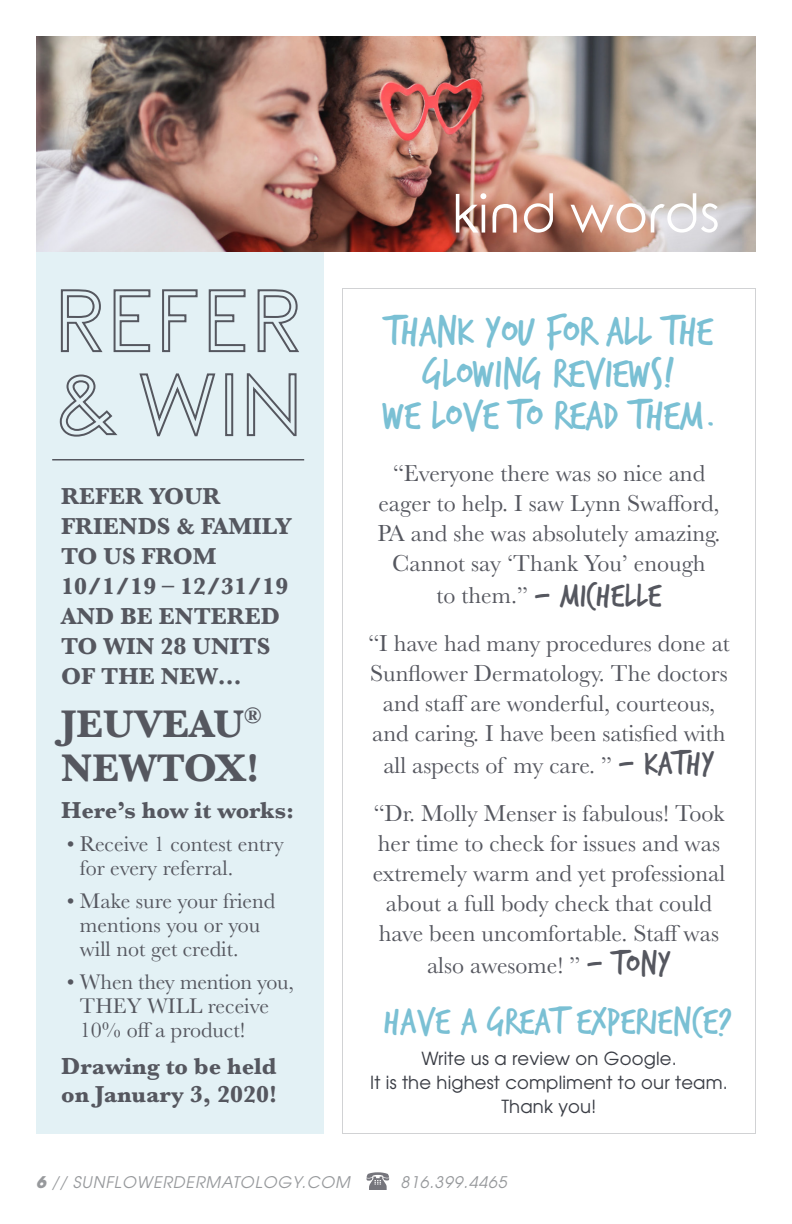
<style>
.page{position:relative;width:792px;height:1224px;background:#fff}
.page>*{position:absolute;margin:0;border:0;box-sizing:border-box;transform-origin:0 0}
.t1{font:52px "Rounded Elegance";color:#fff}
.t2{font:44px/42px "Trash Hand";color:#7ac0d4;text-align:center}
.t3{font:40px "Trash Hand";letter-spacing:.01em;color:#7ac0d4}
.t4{font:700 40px/44px "Baskerville";color:#55575f}
.t5{font:36px "Trash Hand";letter-spacing:.01em;color:#55575f}
.t6{font:24px/30.4px "Baskerville";color:#55575f;text-align:center}
.t7{font:700 24px/30px "Baskerville";color:#55575f}
.t8{font:22px/24px "Baskerville";color:#55575f}
.t9{font:18px/24px "Avant Garde";letter-spacing:.01em;color:#393c44;text-align:center}
.t10{font:italic 16px "Avant Garde";letter-spacing:.05em;color:#97999c}
.s1{font-family:"Baskerville";font-size:24px}
.s2{font-family:"Trash Hand";font-size:36px}
.s3{font-weight:700}
</style>
<div class="page">
<div style="left:36px;top:203px;width:288px;height:931px;background:#e3f1f5"></div>
<svg style="left:60px;top:289px;width:43px;height:64px"></svg>
<svg style="left:113px;top:289px;width:38px;height:64px"></svg>
<svg style="left:162px;top:289px;width:36px;height:64px"></svg>
<svg style="left:208px;top:289px;width:38px;height:64px"></svg>
<svg style="left:257px;top:289px;width:42px;height:64px"></svg>
<svg style="left:59px;top:374px;width:59px;height:63px"></svg>
<svg style="left:139px;top:373px;width:77px;height:64px"></svg>
<div style="left:225px;top:373px;width:8px;height:63px;border:2px solid #55575f"></div>
<svg style="left:246px;top:373px;width:51px;height:64px"></svg>
<hr style="left:52px;top:459px;width:252px;height:1px;background:#55575f">
<img style="left:36px;top:36px;width:720px;height:216px">
<svg style="left:367px;top:1172px;width:22px;height:18px"></svg>
<p class="t1" style="left:452px;top:184px;width:270px">kind words</p>
<p class="t7" style="left:61px;top:481px;width:232px">REFER YOUR<br>FRIENDS &amp; FAMILY<br>TO US FROM<br>10/1/19 – 12/31/19<br>AND BE ENTERED<br>TO WIN 28 UNITS<br>OF THE NEW…</p>
<p class="t4" style="left:61px;top:702px;width:202px">JEUVEAU<sup>®<br></sup>NEWTOX!</p>
<p class="t7" style="left:61px;top:795px;width:235px">Here’s how it works:</p>
<p class="t8" style="left:80px;top:832px;width:205px;text-indent:-13px">• Receive 1 contest entry for every referral.</p>
<p class="t8" style="left:80px;top:889px;width:197px;text-indent:-13px">• Make sure your friend mentions you or you will not get credit.</p>
<p class="t8" style="left:80px;top:970px;width:216px;text-indent:-13px">• When they mention you,<br>THEY WILL receive<br>10% off a product!</p>
<p class="t7" style="left:61px;top:1052px;width:217px;line-height:28px">Drawing to be held on January 3, 2020!</p>
<p class="t2" style="left:383px;top:312px;width:334px">THANK YOU FOR ALL THE<br>GLOWING REVIEWS!<br>WE LOVE TO READ THEM.</p>
<p class="t6" style="left:377px;top:458px;width:345px">“Everyone there was so nice and eager to help. I saw Lynn Swafford,<br>PA and she was absolutely amazing.<br>Cannot say ‘Thank You’ enough</p>
<p class="t5" style="left:437px;top:577px;width:226px"><span class="s1">to them.”</span> – MICHELLE</p>
<p class="t6" style="left:368px;top:628px;width:363px">“I have had many procedures done at Sunflower Dermatology. The doctors and staff are wonderful, courteous, and caring. I have been satisfied with all aspects of my care. ” <span class="s2">– KATHY</span></p>
<p class="t6" style="left:373px;top:798px;width:354px">“Dr. Molly Menser is fabulous! Took her time to check for issues and was extremely warm and yet professional about a full body check that could have been uncomfortable. Staff was also awesome! ” <span class="s2">– TONY</span></p>
<p class="t3" style="left:384px;top:1001px;width:350px">HAVE A GREAT EXPERIENCE?</p>
<p class="t9" style="left:370px;top:1046px;width:359px">Write us a review on Google.<br>It is the highest compliment to our team.</p>
<p class="t9" style="left:501px;top:1094px;width:97px">Thank you!</p>
<p class="t10" style="left:36px;top:1172px;width:316px"><span class="s3">6</span> // SUNFLOWERDERMATOLOGY.COM</p>
<p class="t10" style="left:400px;top:1172px;width:108px">816.399.4465</p>
</div>
